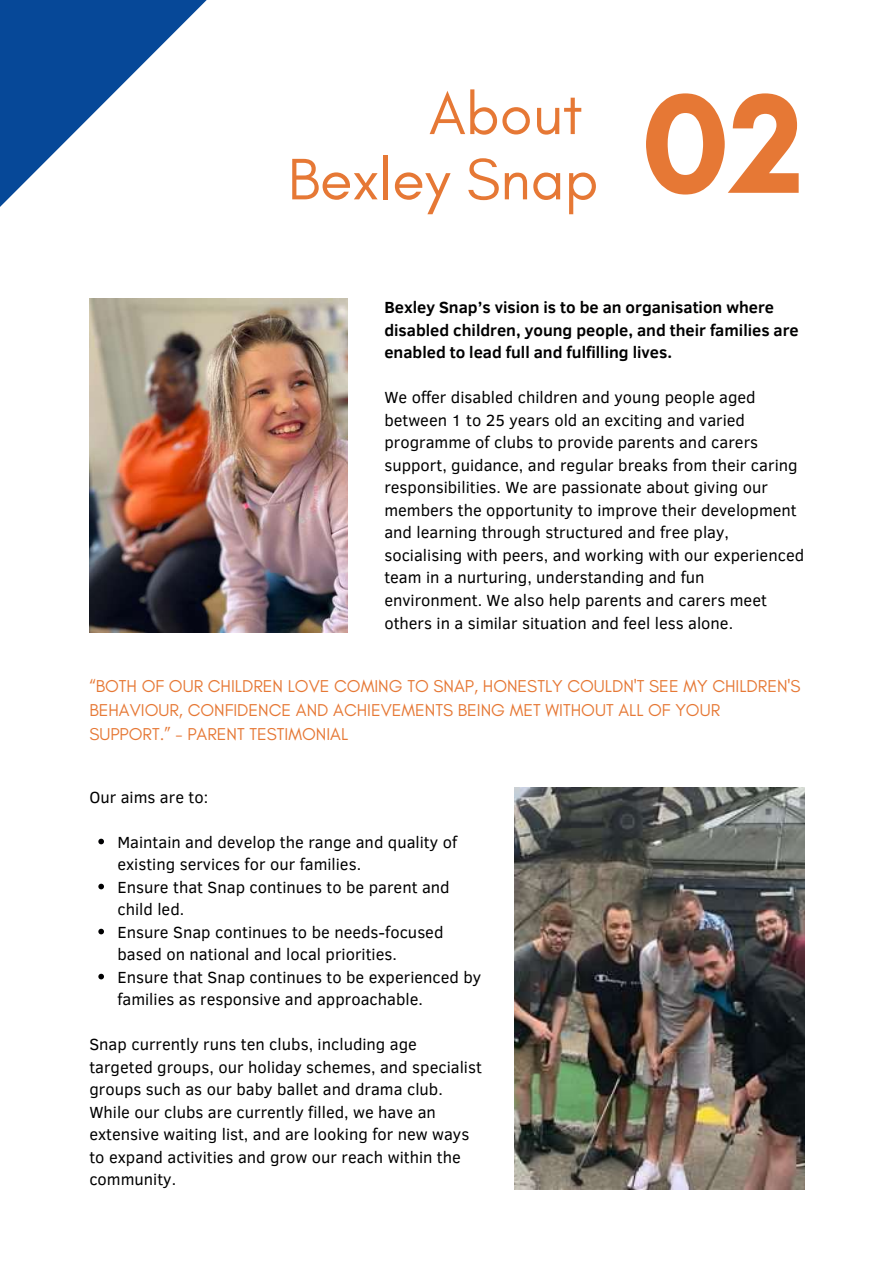
<style>
.page{position:relative;width:894px;height:1264px;background:#fff}
.page>*{position:absolute;margin:0;border:0;box-sizing:border-box;transform-origin:0 0}
.t1{font:700 144px "Glacial Indifference";color:#e67835}
.t2{font:59.55px/65.2px "Glacial Indifference";color:#e67835;text-align:right}
.t3{font:17.4px/23.7px "Glacial Indifference";color:#e67835}
.t4{font:16.5px/22.5px "Clear Sans";color:#000001}
.t5{font:700 16.5px/22.5px "Clear Sans";color:#000001}
</style>
<div class="page">
<svg style="left:0;top:0;width:207px;height:207px"></svg>
<img style="left:89px;top:298px;width:258px;height:334px">
<img style="left:514px;top:787px;width:289px;height:402px">
<svg style="left:98px;top:838px;width:6px;height:6px"></svg>
<svg style="left:98px;top:883px;width:6px;height:6px"></svg>
<svg style="left:98px;top:928px;width:6px;height:6px"></svg>
<svg style="left:98px;top:973px;width:6px;height:6px"></svg>
<h2 class="t2" style="left:288px;top:83px;width:312px">About<br>Bexley Snap</h2>
<h1 class="t1" style="left:640px;top:55px;width:165px">02</h1>
<p class="t5" style="left:384px;top:296px;width:416px">Bexley Snap’s vision is to be an organisation where disabled children, young people, and their families are enabled to lead full and fulfilling lives.</p>
<p class="t4" style="left:384px;top:386px;width:421px">We offer disabled children and young people aged between 1 to 25 years old an exciting and varied programme of clubs to provide parents and carers support, guidance, and regular breaks from their caring responsibilities. We are passionate about giving our members the opportunity to improve their development and learning through structured and free play, socialising with peers, and working with our experienced team in a nurturing, understanding and fun environment. We also help parents and carers meet others in a similar situation and feel less alone.</p>
<p class="t3" style="left:89px;top:675px;width:712px">“BOTH OF OUR CHILDREN LOVE COMING TO SNAP, HONESTLY COULDN'T SEE MY CHILDREN'S<br>BEHAVIOUR, CONFIDENCE AND ACHIEVEMENTS BEING MET WITHOUT ALL OF YOUR<br>SUPPORT.” - PARENT TESTIMONIAL</p>
<p class="t4" style="left:89px;top:785px;width:120px">Our aims are to:</p>
<p class="t4" style="left:117px;top:830px;width:365px">Maintain and develop the range and quality of existing services for our families.<br>Ensure that Snap continues to be parent and child led.<br>Ensure Snap continues to be needs-focused based on national and local priorities.<br>Ensure that Snap continues to be experienced by families as responsive and approachable.</p>
<p class="t4" style="left:89px;top:1033px;width:394px">Snap currently runs ten clubs, including age targeted groups, our holiday schemes, and specialist groups such as our baby ballet and drama club.<br>While our clubs are currently filled, we have an extensive waiting list, and are looking for new ways to expand activities and grow our reach within the community.</p>
</div>
